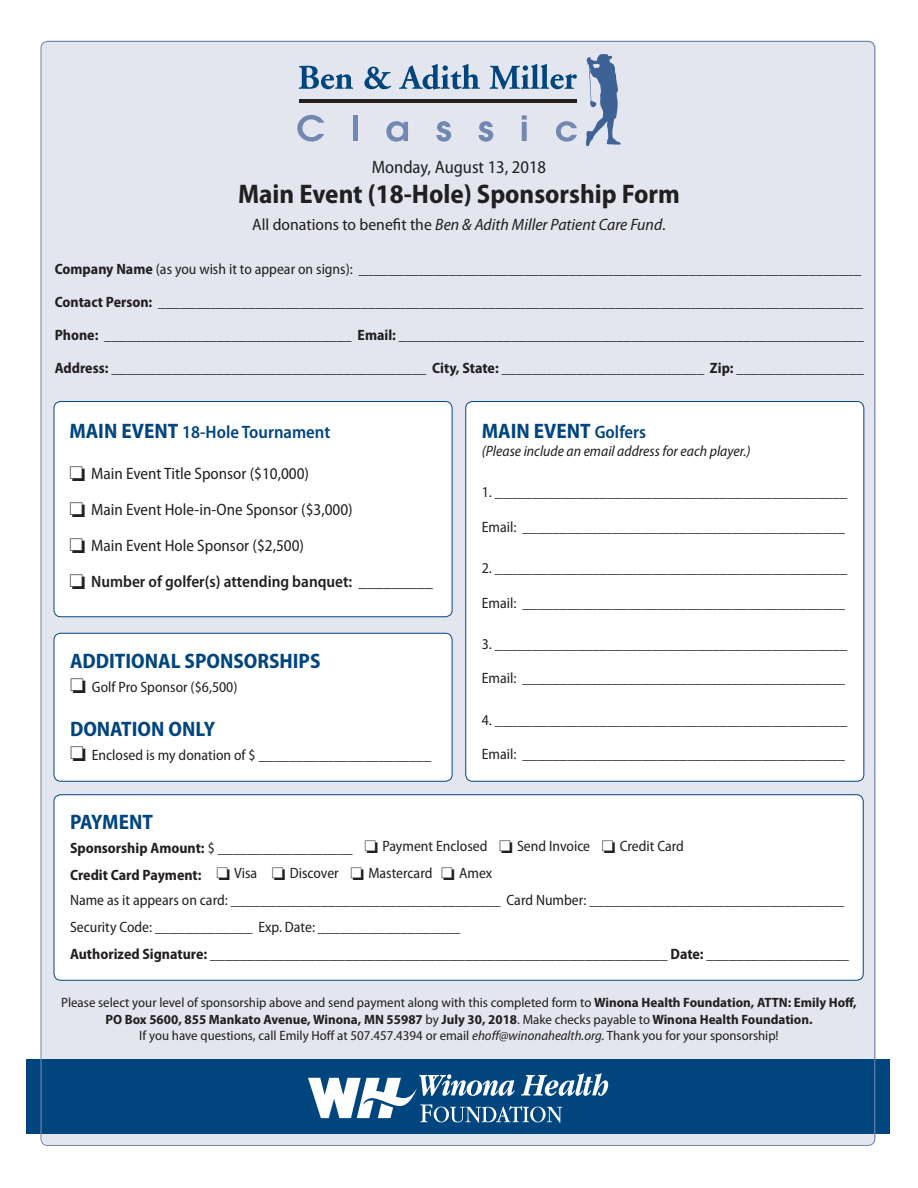
<style>
.page{position:relative;width:918px;height:1188px;background:#fff}
.page>*{position:absolute;margin:0;border:0;box-sizing:border-box;transform-origin:0 0}
.t1{font:700 semi-condensed 27px "Myriad Pro";color:#231f20}
.t2{font:700 semi-condensed 21px "Myriad Pro";color:#01457f}
.t3{font:600 semi-condensed 18px "Myriad Pro";color:#01457f}
.t4{font:semi-condensed 18px "Myriad Pro";color:#231f20}
.t5{font:semi-condensed 16.5px "Myriad Pro";color:#231f20}
.t6{font:italic semi-condensed 16.5px "Myriad Pro";color:#231f20;scale:1.04 1}
.t7{font:600 semi-condensed 16.5px "Myriad Pro";color:#231f20}
.t8{font:semi-condensed 15px "Myriad Pro";color:#231f20}
.t9{font:italic semi-condensed 15px "Myriad Pro";color:#231f20}
.t10{font:semi-condensed 13.5px/16.5px "Myriad Pro";color:#231f20;text-align:center;scale:1.04 1}
.s1{font-style:normal}
.s2{font-weight:700}
.s3{font-weight:700;font-size:21px}
.s4{font-weight:400}
.s5{font-weight:600;font-size:18px}
.s6{font-style:italic}
</style>
<div class="page">
<div style="left:42px;top:41px;width:834px;height:1104px;background:#e3e6ef;border-radius:7px"></div>
<div style="left:26px;top:1060px;width:864px;height:74px;background:#01457f"></div>
<svg style="left:308px;top:1073px;width:300px;height:50px"></svg>
<div style="left:54px;top:402px;width:398px;height:215px;background:#fff;border-radius:7px"></div>
<div style="left:54px;top:401px;width:398px;height:216px;border:1px solid #01457f;border-radius:7px"></div>
<div style="left:54px;top:633px;width:398px;height:148px;background:#fff;border-radius:7px"></div>
<div style="left:54px;top:633px;width:398px;height:149px;border:1px solid #01457f;border-radius:7px"></div>
<div style="left:466px;top:402px;width:398px;height:379px;background:#fff;border-radius:7px"></div>
<div style="left:465px;top:401px;width:399px;height:381px;border:1px solid #01457f;border-radius:7px"></div>
<div style="left:54px;top:795px;width:809px;height:185px;background:#fff;border-radius:7px"></div>
<div style="left:54px;top:794px;width:810px;height:187px;border:1px solid #01457f;border-radius:7px"></div>
<svg style="left:299px;top:66px;width:54px;height:23px"></svg>
<svg style="left:364px;top:67px;width:27px;height:22px"></svg>
<svg style="left:399px;top:64px;width:81px;height:26px"></svg>
<svg style="left:489px;top:64px;width:88px;height:25px"></svg>
<svg style="left:586px;top:54px;width:35px;height:92px"></svg>
<hr style="left:299px;top:100px;width:278px;height:3px;background:#231f20">
<svg style="left:297px;top:115px;width:27px;height:27px"></svg>
<div style="left:353px;top:115px;width:5px;height:26px;background:#7287b1"></div>
<svg style="left:386px;top:121px;width:22px;height:21px"></svg>
<svg style="left:436px;top:121px;width:15px;height:21px"></svg>
<svg style="left:478px;top:121px;width:15px;height:21px"></svg>
<svg style="left:522px;top:115px;width:5px;height:26px"></svg>
<svg style="left:556px;top:121px;width:21px;height:21px"></svg>
<p class="t4" style="left:372px;top:155px;width:176px">Monday, August 13, 2018</p>
<p class="t1" style="left:238px;top:176px;width:443px">Main Event (18-Hole) Sponsorship Form</p>
<p class="t6" style="left:252px;top:215px;width:399px"><span class="s1">All donations to benefit the</span> Ben &amp; Adith Miller Patient Care Fund<span class="s1">.</span></p>
<p class="t8" style="left:55px;top:260px;width:808px"><span class="s2">Company Name</span> (as you wish it to appear on signs): ___________________________________________________________________</p>
<p class="t8" style="left:55px;top:293px;width:810px"><span class="s2">Contact Person:</span> ______________________________________________________________________________________________</p>
<p class="t8" style="left:55px;top:326px;width:811px"><span class="s2">Phone:</span> _________________________________ <span class="s2">Email:</span> ______________________________________________________________</p>
<p class="t8" style="left:55px;top:359px;width:811px"><span class="s2">Address:</span> __________________________________________ <span class="s2">City, State:</span> ___________________________ <span class="s2">Zip:</span> _________________</p>
<p class="t3" style="left:69px;top:421px;width:262px"><span class="s3">MAIN EVENT</span> 18-Hole Tournament</p>
<p class="t5" style="left:69px;top:464px;width:241px">□ Main Event Title Sponsor ($10,000)</p>
<p class="t5" style="left:69px;top:500px;width:285px">□ Main Event Hole-in-One Sponsor ($3,000)</p>
<p class="t5" style="left:69px;top:536px;width:236px">□ Main Event Hole Sponsor ($2,500)</p>
<p class="t7" style="left:69px;top:572px;width:365px">□ Number of golfer(s) attending banquet: <span class="s4">_________</span></p>
<p class="t2" style="left:70px;top:647px;width:252px">ADDITIONAL SPONSORSHIPS</p>
<p class="t8" style="left:70px;top:677px;width:169px">□ Golf Pro Sponsor ($6,500)</p>
<p class="t2" style="left:70px;top:715px;width:147px">DONATION ONLY</p>
<p class="t8" style="left:70px;top:746px;width:363px">□ Enclosed is my donation of $ _______________________</p>
<p class="t2" style="left:482px;top:418px;width:166px">MAIN EVENT <span class="s5">Golfers</span></p>
<p class="t9" style="left:482px;top:442px;width:270px">(Please include an email address for each player.)</p>
<p class="t8" style="left:482px;top:483px;width:367px">1. _______________________________________________</p>
<p class="t8" style="left:482px;top:518px;width:365px">Email: ___________________________________________</p>
<p class="t8" style="left:482px;top:559px;width:367px">2. _______________________________________________</p>
<p class="t8" style="left:482px;top:593px;width:365px">Email: ___________________________________________</p>
<p class="t8" style="left:482px;top:635px;width:367px">3. _______________________________________________</p>
<p class="t8" style="left:482px;top:669px;width:365px">Email: ___________________________________________</p>
<p class="t8" style="left:482px;top:710px;width:367px">4. _______________________________________________</p>
<p class="t8" style="left:482px;top:745px;width:365px">Email: ___________________________________________</p>
<p class="t2" style="left:70px;top:808px;width:84px">PAYMENT</p>
<p class="t8" style="left:70px;top:837px;width:615px"><span class="s2">Sponsorship Amount:</span> $ __________________ □ Payment Enclosed □ Send Invoice □ Credit Card</p>
<p class="t8" style="left:70px;top:864px;width:424px"><span class="s2">Credit Card Payment:</span> □ Visa □ Discover □ Mastercard □ Amex</p>
<p class="t8" style="left:70px;top:891px;width:776px">Name as it appears on card: ____________________________________ Card Number: __________________________________</p>
<p class="t8" style="left:70px;top:918px;width:392px">Security Code: _____________ Exp. Date: ___________________</p>
<p class="t8" style="left:70px;top:945px;width:781px"><span class="s2">Authorized Signature:</span> _____________________________________________________________ <span class="s2">Date:</span> ___________________</p>
<p class="t10" style="left:61px;top:994px;width:767px">Please select your level of sponsorship above and send payment along with this completed form to <span class="s2">Winona Health Foundation, ATTN: Emily Hoff,<br>PO Box 5600, 855 Mankato Avenue, Winona, MN 55987</span> by <span class="s2">July 30, 2018</span>. Make checks payable to <span class="s2">Winona Health Foundation.<br></span>If you have questions, call Emily Hoff at 507.457.4394 or email <span class="s6">ehoff@winonahealth.org.</span> Thank you for your sponsorship!</p>
</div>
